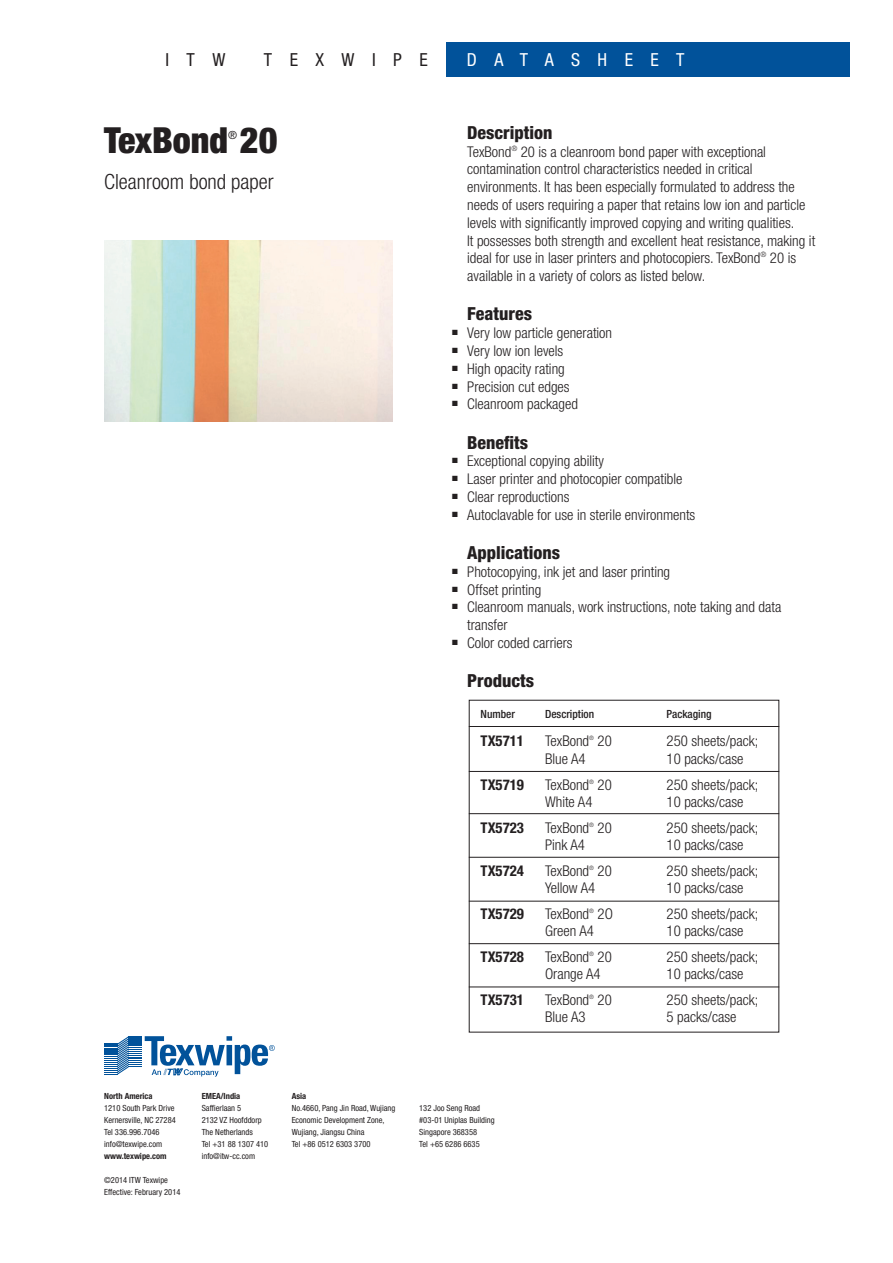
<style>
.page{position:relative;width:893px;height:1263px;background:#fff}
.page>*{position:absolute;margin:0;border:0;box-sizing:border-box;transform-origin:0 0}
.t1{font:900 condensed 36px "Helvetica Neue";color:#231f20}
.t2{font:300 condensed 21px "Helvetica Neue";color:#231f20}
.t3{font:800 condensed 18px "Helvetica Neue";color:#231f20}
.t4{font:condensed 18px "Helvetica Neue";letter-spacing:.97em;color:#231f20}
.t5{font:condensed 18px "Helvetica Neue";letter-spacing:.97em;color:#fff}
.t6{font:300 condensed 14.85px/17.7px "Helvetica Neue";color:#231f20}
.t7{font:700 condensed 14.85px "Helvetica Neue";color:#231f20}
.t8{font:500 condensed 11.25px "Helvetica Neue";color:#231f20}
.t9{font:condensed 11.25px "Helvetica Neue";color:#231f20}
.t10{font:condensed 8.4px/12px "Helvetica Neue";color:#231f20}
.t11{font:700 condensed 8.4px "Helvetica Neue";color:#231f20}
.t12{font:300 condensed 6px "Helvetica Neue";color:#231f20}
</style>
<div class="page">
<div style="left:446px;top:43px;width:404px;height:34px;background:#01529a"></div>
<svg style="left:104px;top:1036px;width:171px;height:40px"></svg>
<img style="left:104px;top:241px;width:289px;height:181px">
<hr style="left:469px;top:726px;width:310px;height:1px;background:#231f20">
<hr style="left:469px;top:771px;width:310px;height:1px;background:#231f20">
<hr style="left:469px;top:813px;width:310px;height:1px;background:#231f20">
<hr style="left:469px;top:857px;width:310px;height:1px;background:#231f20">
<hr style="left:469px;top:901px;width:310px;height:1px;background:#231f20">
<hr style="left:469px;top:943px;width:310px;height:1px;background:#231f20">
<hr style="left:469px;top:986px;width:310px;height:1px;background:#231f20">
<p class="t4" style="left:165px;top:49px;width:61px">ITW</p>
<p class="t4" style="left:264px;top:49px;width:165px">TEXWIPE</p>
<p class="t5" style="left:467px;top:49px;width:219px">DATASHEET</p>
<h1 class="t1" style="left:104px;top:118px;width:175px">TexBond 20</h1>
<p class="t9" style="left:228px;top:129px;width:10px">®</p>
<h2 class="t2" style="left:104px;top:169px;width:171px">Cleanroom bond paper</h2>
<p class="t3" style="left:467px;top:121px;width:87px">Description</p>
<p class="t6" style="left:467px;top:142px;width:350px">TexBond<sup>®</sup> 20 is a cleanroom bond paper with exceptional contamination control characteristics needed in critical environments. It has been especially formulated to address the needs of users requiring a paper that retains low ion and particle levels with significantly improved copying and writing qualities.<br>It possesses both strength and excellent heat resistance, making it ideal for use in laser printers and photocopiers. TexBond<sup>®</sup> 20 is available in a variety of colors as listed below.</p>
<p class="t3" style="left:467px;top:303px;width:66px">Features</p>
<p class="t6" style="left:452px;top:324px;width:161px">■ Very low particle generation</p>
<p class="t6" style="left:452px;top:342px;width:113px">■ Very low ion levels</p>
<p class="t6" style="left:452px;top:360px;width:114px">■ High opacity rating</p>
<p class="t6" style="left:452px;top:377px;width:119px">■ Precision cut edges</p>
<p class="t6" style="left:452px;top:395px;width:127px">■ Cleanroom packaged</p>
<p class="t3" style="left:467px;top:431px;width:63px">Benefits</p>
<p class="t6" style="left:452px;top:452px;width:153px">■ Exceptional copying ability</p>
<p class="t6" style="left:452px;top:470px;width:232px">■ Laser printer and photocopier compatible</p>
<p class="t6" style="left:452px;top:488px;width:119px">■ Clear reproductions</p>
<p class="t6" style="left:452px;top:505px;width:245px">■ Autoclavable for use in sterile environments</p>
<p class="t3" style="left:467px;top:542px;width:95px">Applications</p>
<p class="t6" style="left:452px;top:563px;width:219px">■ Photocopying, ink jet and laser printing</p>
<p class="t6" style="left:452px;top:580px;width:91px">■ Offset printing</p>
<p class="t6" style="left:467px;top:598px;width:316px;text-indent:-15px">■ Cleanroom manuals, work instructions, note taking and data transfer</p>
<p class="t6" style="left:452px;top:634px;width:122px">■ Color coded carriers</p>
<p class="t3" style="left:467px;top:670px;width:68px">Products</p>
<p class="t8" style="left:481px;top:707px;width:36px">Number</p>
<p class="t8" style="left:545px;top:707px;width:51px">Description</p>
<p class="t8" style="left:667px;top:707px;width:47px">Packaging</p>
<p class="t7" style="left:481px;top:732px;width:45px">TX5711</p>
<p class="t6" style="left:545px;top:732px;width:46px">TexBond</p>
<p class="t12" style="left:589px;top:735px;width:6px">®</p>
<p class="t6" style="left:598px;top:732px;width:16px">20</p>
<p class="t6" style="left:667px;top:732px;width:93px">250 sheets/pack;</p>
<p class="t6" style="left:545px;top:750px;width:42px">Blue A4</p>
<p class="t6" style="left:667px;top:750px;width:78px">10 packs/case</p>
<p class="t7" style="left:481px;top:775px;width:45px">TX5719</p>
<p class="t6" style="left:545px;top:775px;width:46px">TexBond</p>
<p class="t12" style="left:589px;top:778px;width:6px">®</p>
<p class="t6" style="left:598px;top:775px;width:16px">20</p>
<p class="t6" style="left:667px;top:775px;width:93px">250 sheets/pack;</p>
<p class="t6" style="left:545px;top:793px;width:49px">White A4</p>
<p class="t6" style="left:667px;top:793px;width:78px">10 packs/case</p>
<p class="t7" style="left:481px;top:818px;width:45px">TX5723</p>
<p class="t6" style="left:545px;top:818px;width:46px">TexBond</p>
<p class="t12" style="left:589px;top:821px;width:6px">®</p>
<p class="t6" style="left:598px;top:818px;width:16px">20</p>
<p class="t6" style="left:667px;top:818px;width:93px">250 sheets/pack;</p>
<p class="t6" style="left:545px;top:836px;width:41px">Pink A4</p>
<p class="t6" style="left:667px;top:836px;width:78px">10 packs/case</p>
<p class="t7" style="left:481px;top:861px;width:45px">TX5724</p>
<p class="t6" style="left:545px;top:861px;width:46px">TexBond</p>
<p class="t12" style="left:589px;top:864px;width:6px">®</p>
<p class="t6" style="left:598px;top:861px;width:16px">20</p>
<p class="t6" style="left:667px;top:861px;width:93px">250 sheets/pack;</p>
<p class="t6" style="left:545px;top:879px;width:52px">Yellow A4</p>
<p class="t6" style="left:667px;top:879px;width:78px">10 packs/case</p>
<p class="t7" style="left:481px;top:904px;width:45px">TX5729</p>
<p class="t6" style="left:545px;top:904px;width:46px">TexBond</p>
<p class="t12" style="left:589px;top:907px;width:6px">®</p>
<p class="t6" style="left:598px;top:904px;width:17px">2O</p>
<p class="t6" style="left:667px;top:904px;width:93px">250 sheets/pack;</p>
<p class="t6" style="left:545px;top:922px;width:50px">Green A4</p>
<p class="t6" style="left:667px;top:922px;width:78px">10 packs/case</p>
<p class="t7" style="left:481px;top:947px;width:45px">TX5728</p>
<p class="t6" style="left:545px;top:947px;width:46px">TexBond</p>
<p class="t12" style="left:589px;top:950px;width:6px">®</p>
<p class="t6" style="left:598px;top:947px;width:16px">20</p>
<p class="t6" style="left:667px;top:947px;width:93px">250 sheets/pack;</p>
<p class="t6" style="left:545px;top:965px;width:57px">Orange A4</p>
<p class="t6" style="left:667px;top:965px;width:78px">10 packs/case</p>
<p class="t7" style="left:481px;top:990px;width:45px">TX5731</p>
<p class="t6" style="left:545px;top:990px;width:46px">TexBond</p>
<p class="t12" style="left:589px;top:993px;width:6px">®</p>
<p class="t6" style="left:598px;top:990px;width:16px">20</p>
<p class="t6" style="left:667px;top:990px;width:93px">250 sheets/pack;</p>
<p class="t6" style="left:545px;top:1008px;width:42px">Blue A3</p>
<p class="t6" style="left:667px;top:1008px;width:71px">5 packs/case</p>
<p class="t11" style="left:104px;top:1091px;width:50px">North America</p>
<p class="t11" style="left:202px;top:1091px;width:40px">EMEA/India</p>
<p class="t11" style="left:292px;top:1091px;width:16px">Asia</p>
<p class="t10" style="left:104px;top:1102px;width:72px">1210 South Park Drive</p>
<p class="t10" style="left:202px;top:1102px;width:41px">Saffierlaan 5</p>
<p class="t10" style="left:292px;top:1102px;width:105px">No.4660, Pang Jin Road, Wujiang</p>
<p class="t10" style="left:419px;top:1102px;width:63px">132 Joo Seng Road</p>
<p class="t10" style="left:104px;top:1114px;width:73px">Kernersville, NC 27284</p>
<p class="t10" style="left:202px;top:1114px;width:62px">2132 VZ Hoofddorp</p>
<p class="t10" style="left:292px;top:1114px;width:94px">Economic Development Zone,</p>
<p class="t10" style="left:419px;top:1114px;width:77px">#03-01 Uniplas Building</p>
<p class="t10" style="left:104px;top:1126px;width:57px">Tel 336.996.7046</p>
<p class="t10" style="left:202px;top:1126px;width:53px">The Netherlands</p>
<p class="t10" style="left:292px;top:1126px;width:74px">Wujiang, Jiangsu China</p>
<p class="t10" style="left:419px;top:1126px;width:59px">Singapore 368358</p>
<p class="t10" style="left:104px;top:1138px;width:60px">info@texwipe.com</p>
<p class="t10" style="left:202px;top:1138px;width:68px">Tel +31 88 1307 410</p>
<p class="t10" style="left:292px;top:1138px;width:80px">Tel +86 0512 6303 3700</p>
<p class="t10" style="left:419px;top:1138px;width:62px">Tel +65 6286 6635</p>
<p class="t11" style="left:104px;top:1151px;width:64px">www.texwipe.com</p>
<p class="t10" style="left:202px;top:1150px;width:55px">info@itw-cc.com</p>
<p class="t10" style="left:104px;top:1174px;width:78px">©2014 ITW Texwipe<br>Effective: February 2014</p>
</div>
